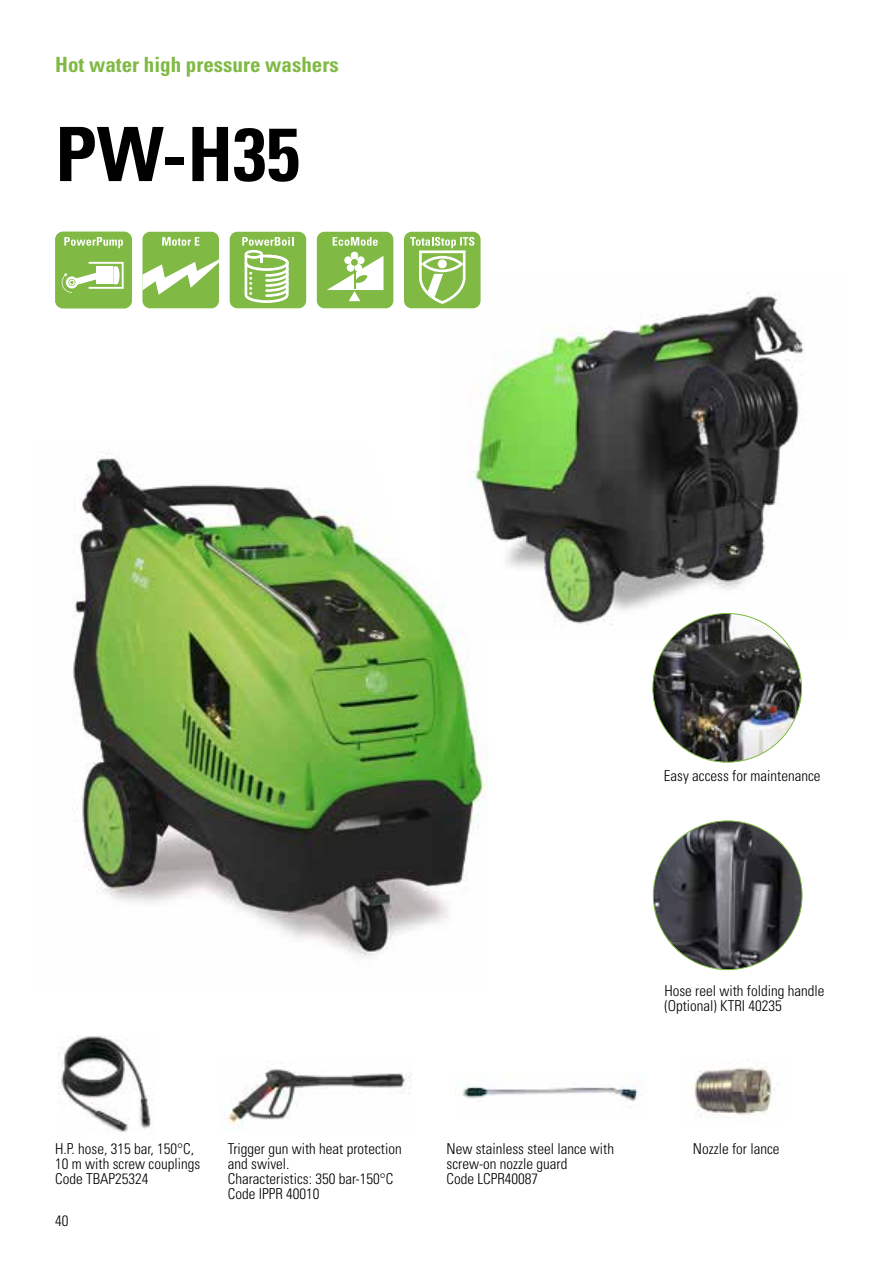
<style>
.page{position:relative;width:893px;height:1263px;background:#fff}
.page>*{position:absolute;margin:0;border:0;box-sizing:border-box;transform-origin:0 0}
.t1{font:700 condensed 75px "Univers";color:#000}
.t2{font:700 condensed 21px "Univers";color:#80b944}
.t3{font:300 condensed 15px/15px "Univers";color:#000}
</style>
<div class="page">
<img style="left:447px;top:292px;width:358px;height:344px">
<img style="left:73px;top:440px;width:415px;height:517px">
<img style="left:653px;top:613px;width:148px;height:149px;border-radius:74px">
<img style="left:653px;top:821px;width:149px;height:149px;border-radius:74px">
<img style="left:455px;top:1073px;width:188px;height:35px">
<img style="left:228px;top:1069px;width:183px;height:56px">
<img style="left:693px;top:1067px;width:85px;height:51px">
<img style="left:58px;top:1036px;width:95px;height:97px">
<div style="left:230px;top:232px;width:76px;height:76px;background:#80b944;border-radius:8px"></div>
<svg style="left:242px;top:237px;width:51px;height:66px"></svg>
<div style="left:142px;top:232px;width:77px;height:76px;background:#80b944;border-radius:8px"></div>
<svg style="left:162px;top:237px;width:38px;height:9px"></svg>
<svg style="left:142px;top:259px;width:77px;height:36px"></svg>
<div style="left:55px;top:232px;width:77px;height:76px;background:#80b944;border-radius:8px"></div>
<svg style="left:64px;top:237px;width:59px;height:11px"></svg>
<svg style="left:62px;top:262px;width:62px;height:31px"></svg>
<div style="left:317px;top:232px;width:76px;height:76px;background:#80b944;border-radius:8px"></div>
<svg style="left:333px;top:237px;width:45px;height:9px"></svg>
<svg style="left:327px;top:252px;width:57px;height:49px"></svg>
<div style="left:404px;top:232px;width:77px;height:76px;background:#80b944;border-radius:8px"></div>
<svg style="left:410px;top:237px;width:64px;height:67px"></svg>
<h2 class="t2" style="left:55px;top:52px;width:285px">Hot water high pressure washers</h2>
<h1 class="t1" style="left:55px;top:108px;width:246px">PW-H35</h1>
<p class="t3" style="left:664px;top:768px;width:158px">Easy access for maintenance</p>
<p class="t3" style="left:664px;top:983px;width:161px">Hose reel with folding handle (Optional) KTRI 40235</p>
<p class="t3" style="left:55px;top:1141px;width:146px">H.P. hose, 315 bar, 150°C,<br>10 m with screw couplings<br>Code TBAP25324</p>
<p class="t3" style="left:693px;top:1141px;width:88px">Nozzle for lance</p>
<p class="t3" style="left:228px;top:1141px;width:175px">Trigger gun with heat protection and swivel.<br>Characteristics: 350 bar-150°C<br>Code IPPR 40010</p>
<p class="t3" style="left:447px;top:1141px;width:169px">New stainless steel lance with screw-on nozzle guard<br>Code LCPR40087</p>
<p class="t3" style="left:55px;top:1213px;width:15px">40</p>
</div>
